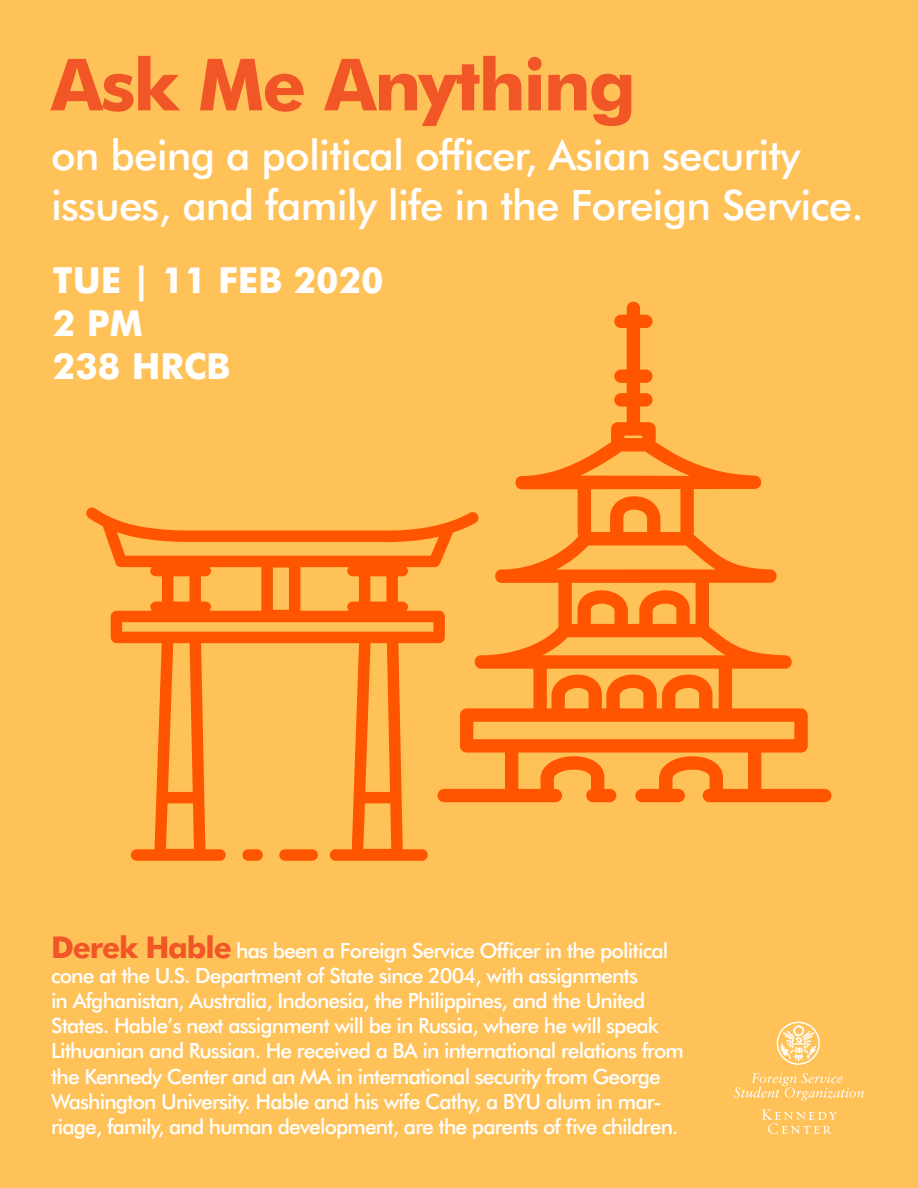
<style>
.page{position:relative;width:918px;height:1188px;background:#ffc259}
.page>*{position:absolute;margin:0;border:0;box-sizing:border-box;transform-origin:0 0}
.t1{font:700 72px "Futura BT";letter-spacing:-.03em;color:#f15627}
.t2{font:500 42px "Futura BT";letter-spacing:-.02em;color:#fff}
.t3{font:700 36px "Futura BT";color:#fff}
.t4{font:500 21px/25.2px "Futura BT";letter-spacing:-.04em;color:#fff}
.s1{font-weight:700;font-size:30px;color:#f15627}
</style>
<div class="page">
<svg style="left:479px;top:302px;width:352px;height:500px"></svg>
<svg style="left:86px;top:507px;width:393px;height:354px"></svg>
<svg style="left:762px;top:1109px;width:75px;height:25px"></svg>
<svg style="left:734px;top:1073px;width:130px;height:28px"></svg>
<div style="left:777px;top:1022px;width:43px;height:43px;border:1px solid #fff;border-radius:50%"></div>
<svg style="left:779px;top:1026px;width:38px;height:36px"></svg>
<p class="t1" style="left:51px;top:41px;width:587px">Ask Me Anything</p>
<p class="t2" style="left:51px;top:129px;width:751px">on being a political officer, Asian security</p>
<p class="t2" style="left:51px;top:180px;width:815px">issues, and family life in the Foreign Service.</p>
<p class="t3" style="left:53px;top:258px;width:332px">TUE | 11 FEB 2020</p>
<p class="t3" style="left:53px;top:301px;width:91px">2 PM</p>
<p class="t3" style="left:53px;top:344px;width:179px">238 HRCB</p>
<p class="t4" style="left:51px;top:937px;width:635px"><span class="s1">Derek Hable</span> has been a Foreign Service Officer in the political cone at the U.S. Department of State since 2004, with assignments<br>in Afghanistan, Australia, Indonesia, the Philippines, and the United States. Hable’s next assignment will be in Russia, where he will speak Lithuanian and Russian. He received a BA in international relations from the Kennedy Center and an MA in international security from George Washington University. Hable and his wife Cathy, a BYU alum in mar&shy;riage, family, and human development, are the parents of five children.</p>
</div>
